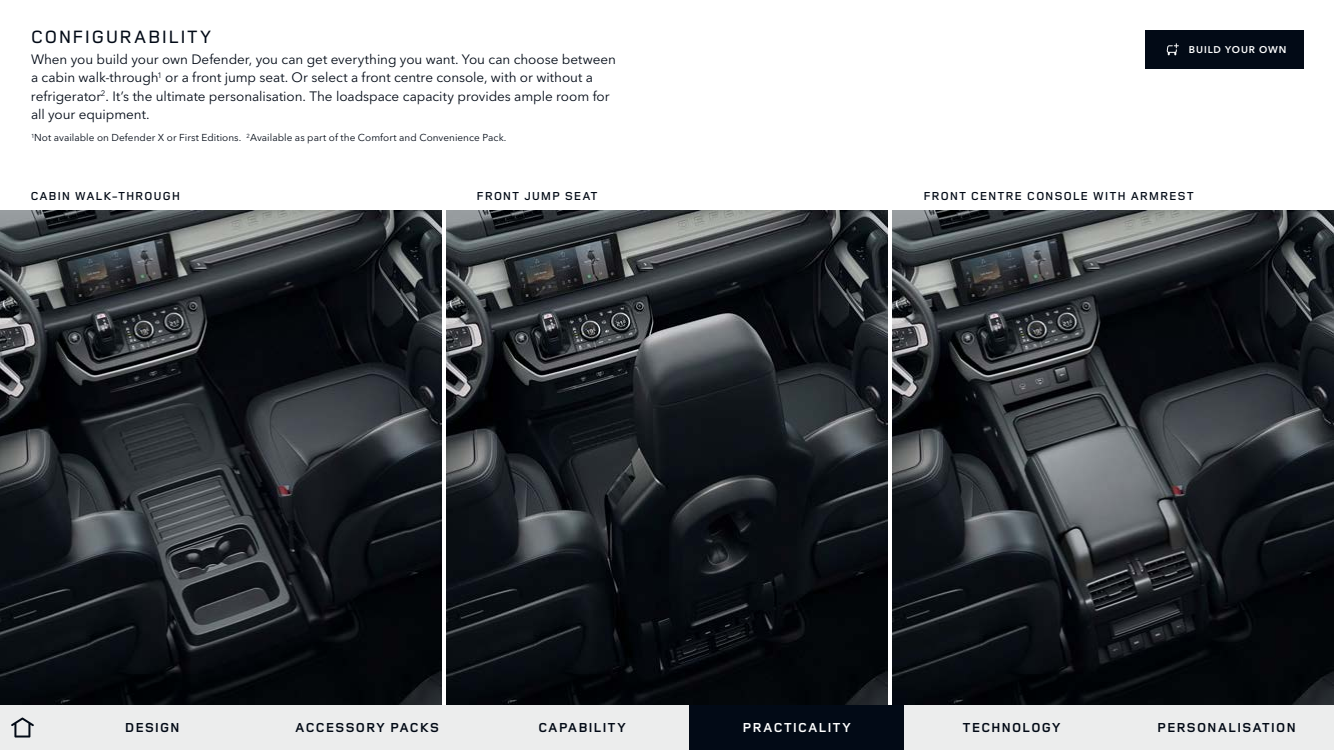
<style>
.page{position:relative;width:1334px;height:750px;background:#fff}
.page>*{position:absolute;margin:0;border:0;box-sizing:border-box;transform-origin:0 0}
.t1{font:500 18.5px "Land Rover Wide";color:#020a16}
.t2{font:13.5px/18.5px "Avenir Next W1 G";letter-spacing:-.005em;color:#020a16}
.t3{font:700 13.5px "Land Rover Wide";color:#020a16}
.t4{font:700 13.5px "Land Rover Wide";letter-spacing:.015em;color:#fff}
.t5{font:600 12px "Land Rover Wide";color:#020a16}
.t6{font:10px "Avenir Next W1 G";letter-spacing:.005em;color:#020a16}
.t7{font:600 9.8px "Avenir Next W1 G";letter-spacing:.095em;color:#fff}
</style>
<div class="page">
<img style="left:893px;top:210px;width:441px;height:495px">
<img style="left:446px;top:210px;width:442px;height:495px">
<img style="left:0;top:210px;width:441px;height:495px">
<div style="left:0;top:705px;width:1334px;height:45px;background:#eceded"></div>
<svg style="left:11px;top:717px;width:23px;height:21px"></svg>
<div style="left:690px;top:705px;width:214px;height:45px;background:#020a16"></div>
<div style="left:1146px;top:30px;width:158px;height:39px;background:#020a16"></div>
<svg style="left:1167px;top:43px;width:12px;height:12px"></svg>
<h1 class="t1" style="left:30px;top:24px;width:183px">CONFIGURABILITY</h1>
<p class="t2" style="left:31px;top:49px;width:587px">When you build your own Defender, you can get everything you want. You can choose between a cabin walk-through<sup>1</sup> or a front jump seat. Or select a front centre console, with or without a refrigerator<sup>2</sup>. It’s the ultimate personalisation. The loadspace capacity provides ample room for all your equipment.</p>
<p class="t6" style="left:31px;top:130px;width:477px"><sup>1</sup>Not available on Defender X or First Editions. <sup>2</sup>Available as part of the Comfort and Convenience Pack.</p>
<p class="t7" style="left:1189px;top:42px;width:99px">BUILD YOUR OWN</p>
<p class="t5" style="left:30px;top:188px;width:152px">CABIN WALK-THROUGH</p>
<p class="t5" style="left:476px;top:188px;width:123px">FRONT JUMP SEAT</p>
<p class="t5" style="left:923px;top:188px;width:273px">FRONT CENTRE CONSOLE WITH ARMREST</p>
<p class="t3" style="left:125px;top:718px;width:57px">DESIGN</p>
<p class="t3" style="left:295px;top:718px;width:146px">ACCESSORY PACKS</p>
<p class="t3" style="left:538px;top:718px;width:90px">CAPABILITY</p>
<p class="t4" style="left:742px;top:718px;width:111px">PRACTICALITY</p>
<p class="t3" style="left:962px;top:718px;width:100px">TECHNOLOGY</p>
<p class="t3" style="left:1157px;top:718px;width:141px">PERSONALISATION</p>
</div>
